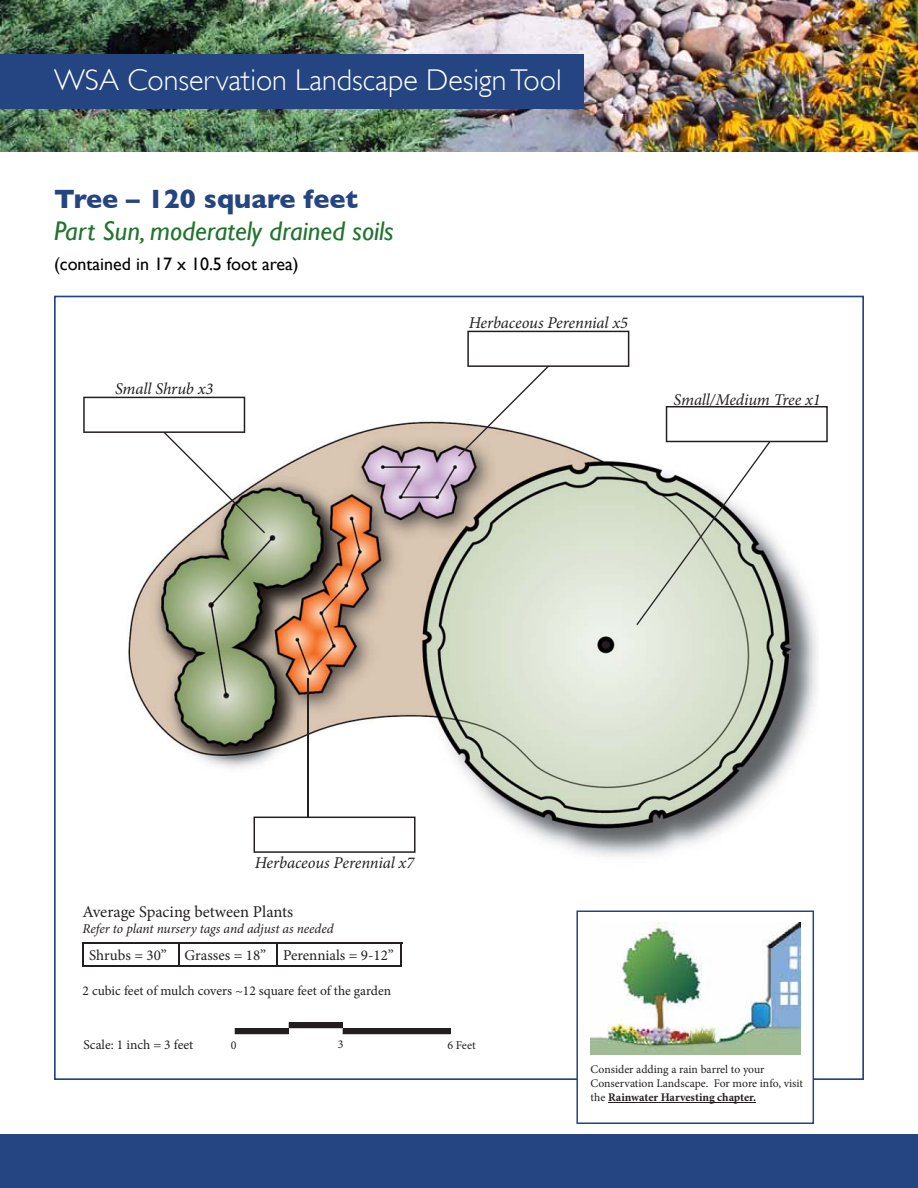
<style>
.page{position:relative;width:918px;height:1188px;background:#fff}
.page>*{position:absolute;margin:0;border:0;box-sizing:border-box;transform-origin:0 0}
.t1{font:300 30px "Gill Sans";color:#fff}
.t2{font:italic 27px "Gill Sans";color:#20742e}
.t3{font:700 27px "Gill Sans";color:#244581}
.t4{font:18px "Gill Sans";color:#000}
.t5{font:italic 16.5px "Minion Pro";letter-spacing:-.005em;color:#231f20}
.t6{font:16.5px "Minion Pro";color:#231f20}
.t7{font:15px "Minion Pro";color:#231f20}
.t8{font:13.5px "Minion Pro";color:#231f20}
.t9{font:italic 13.5px "Minion Pro";letter-spacing:-.005em;color:#231f20}
.t10{font:12px "Minion Pro";color:#231f20}
.t11{font:11.7px/14.1px "Minion Pro";color:#231f20}
.s1{font-weight:700}
</style>
<div class="page">
<img style="left:0;top:0;width:918px;height:151px">
<div style="left:0;top:54px;width:583px;height:55px;background:#244581"></div>
<div style="left:0;top:1134px;width:918px;height:54px;background:#244581"></div>
<svg style="left:235px;top:1022px;width:216px;height:12px"></svg>
<hr style="left:82px;top:942px;width:97px;height:2px;background:#231f20">
<hr style="left:82px;top:944px;width:2px;height:21px;background:#231f20">
<hr style="left:179px;top:942px;width:98px;height:2px;background:#231f20">
<svg style="left:178px;top:944px;width:1px;height:21px"></svg>
<hr style="left:277px;top:942px;width:125px;height:2px;background:#231f20">
<hr style="left:276px;top:944px;width:2px;height:21px;background:#231f20">
<svg style="left:401px;top:944px;width:1px;height:21px"></svg>
<hr style="left:82px;top:965px;width:320px;height:2px;background:#231f20">
<img style="left:83px;top:330px;width:734px;height:527px">
<svg style="left:83px;top:397px;width:182px;height:136px"></svg>
<svg style="left:636px;top:406px;width:192px;height:219px"></svg>
<svg style="left:458px;top:331px;width:171px;height:126px"></svg>
<hr style="left:308px;top:678px;width:1px;height:162px;background:#231f20">
<svg style="left:254px;top:817px;width:162px;height:36px"></svg>
<img style="left:590px;top:922px;width:211px;height:132px">
<hr style="left:608px;top:1102px;width:148px;height:1px;background:#231f20">
<div style="left:576px;top:910px;width:238px;height:214px;border:2px solid #244581"></div>
<h1 class="t1" style="left:54px;top:56px;width:509px">WSA Conservation Landscape Design Tool</h1>
<h2 class="t3" style="left:54px;top:183px;width:306px">Tree – 120 square feet</h2>
<h2 class="t2" style="left:54px;top:215px;width:341px">Part Sun, moderately drained soils</h2>
<h3 class="t4" style="left:54px;top:253px;width:246px">(contained in 17 x 10.5 foot area)</h3>
<h3 class="t5" style="left:115px;top:377px;width:100px">Small Shrub x3</h3>
<h3 class="t5" style="left:469px;top:311px;width:161px">Herbaceous Perennial x5</h3>
<h3 class="t5" style="left:674px;top:388px;width:149px">Small/Medium Tree x1</h3>
<h3 class="t5" style="left:255px;top:851px;width:161px">Herbaceous Perennial x7</h3>
<h3 class="t6" style="left:82px;top:901px;width:212px">Average Spacing between Plants</h3>
<p class="t9" style="left:82px;top:920px;width:253px">Refer to plant nursery tags and adjust as needed</p>
<p class="t7" style="left:89px;top:945px;width:306px">Shrubs = 30” Grasses = 18” Perennials = 9-12”</p>
<p class="t8" style="left:82px;top:981px;width:310px">2 cubic feet of mulch covers ~12 square feet of the garden</p>
<p class="t8" style="left:83px;top:1035px;width:112px">Scale: 1 inch = 3 feet</p>
<p class="t10" style="left:231px;top:1037px;width:7px">0</p>
<p class="t10" style="left:338px;top:1036px;width:7px">3</p>
<p class="t10" style="left:447px;top:1037px;width:30px">6 Feet</p>
<p class="t11" style="left:591px;top:1062px;width:214px">Consider adding a rain barrel to your<br>Conservation Landscape. For more info, visit the <span class="s1">Rainwater Harvesting chapter.</span></p>
</div>
